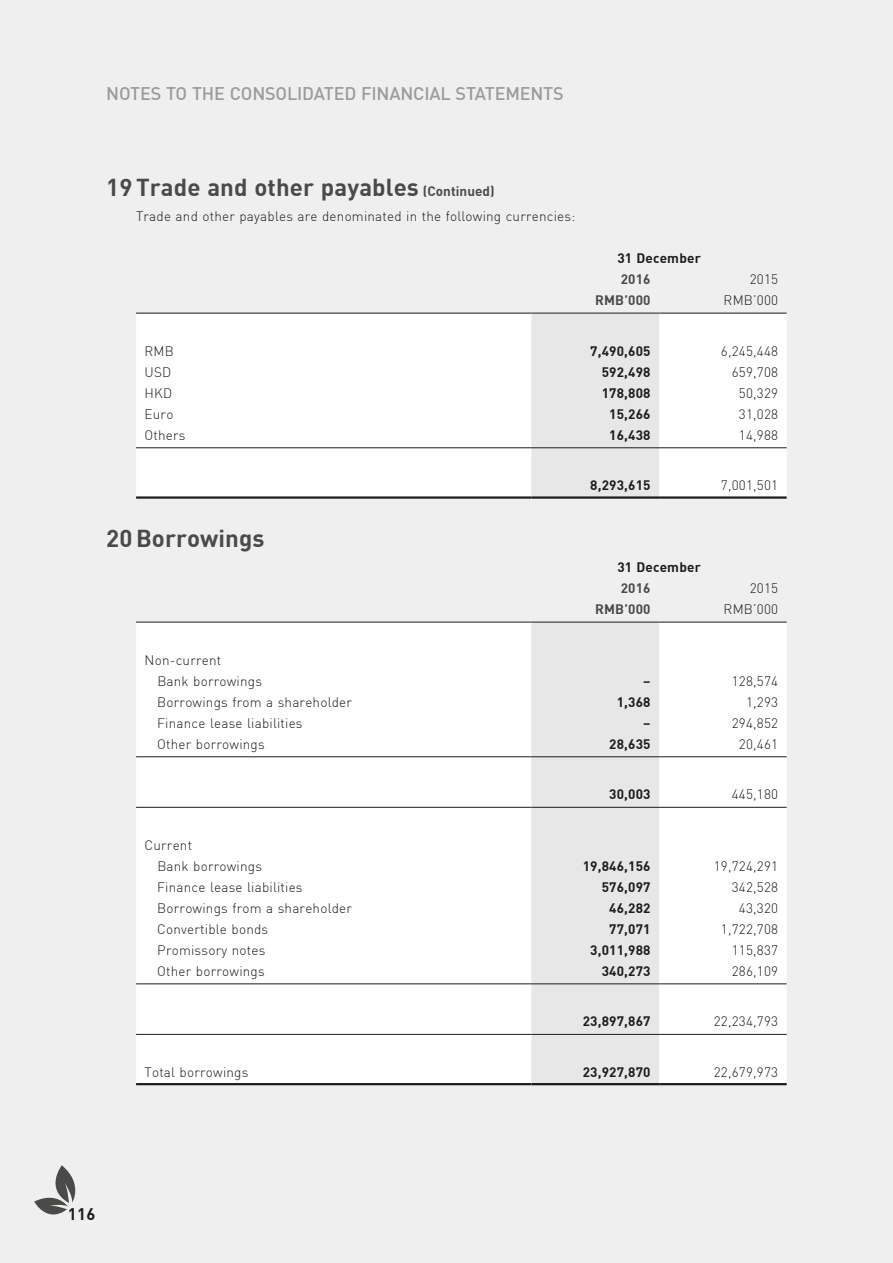
<style>
.page{position:relative;width:893px;height:1263px;background:#efefef}
.page>*{position:absolute;margin:0;border:0;box-sizing:border-box;transform-origin:0 0}
.t1{font:700 24px "DIN";letter-spacing:.005em;color:#4a4a49}
.t2{font:500 18px "DIN";letter-spacing:-.01em;color:#9b9b9a}
.t3{font:700 16.5px "DIN";color:#1c1c1b}
.t4{font:300 13.5px/21px "DIN";letter-spacing:.015em;color:#1c1c1b}
.t5{font:700 13.5px "DIN";letter-spacing:.015em;color:#1c1c1b}
.t6{font:700 13.5px "DIN";letter-spacing:.015em;color:#4a4a49}
.s1{font-size:13.5px}
</style>
<div class="page">
<svg style="left:34px;top:1165px;width:42px;height:50px"></svg>
<div style="left:136px;top:314px;width:651px;height:182px;background:#fff"></div>
<svg style="left:531px;top:314px;width:128px;height:182px"></svg>
<hr style="left:136px;top:313px;width:395px;height:1px;background:#1c1c1b">
<hr style="left:531px;top:313px;width:128px;height:1px;background:#1c1c1b">
<hr style="left:659px;top:313px;width:128px;height:1px;background:#1c1c1b">
<hr style="left:136px;top:447px;width:395px;height:1px;background:#1c1c1b">
<hr style="left:531px;top:447px;width:128px;height:1px;background:#1c1c1b">
<hr style="left:659px;top:447px;width:128px;height:1px;background:#1c1c1b">
<hr style="left:136px;top:496px;width:395px;height:3px;background:#1c1c1b">
<hr style="left:531px;top:496px;width:128px;height:3px;background:#1c1c1b">
<hr style="left:659px;top:496px;width:128px;height:3px;background:#1c1c1b">
<div style="left:136px;top:623px;width:651px;height:460px;background:#fff"></div>
<svg style="left:531px;top:623px;width:128px;height:460px"></svg>
<hr style="left:136px;top:622px;width:395px;height:1px;background:#1c1c1b">
<hr style="left:531px;top:622px;width:128px;height:1px;background:#1c1c1b">
<hr style="left:659px;top:622px;width:128px;height:1px;background:#1c1c1b">
<hr style="left:136px;top:756px;width:395px;height:1px;background:#1c1c1b">
<hr style="left:531px;top:756px;width:128px;height:1px;background:#1c1c1b">
<hr style="left:659px;top:756px;width:128px;height:1px;background:#1c1c1b">
<hr style="left:136px;top:807px;width:395px;height:1px;background:#1c1c1b">
<hr style="left:531px;top:807px;width:128px;height:1px;background:#1c1c1b">
<hr style="left:659px;top:807px;width:128px;height:1px;background:#1c1c1b">
<hr style="left:136px;top:983px;width:395px;height:1px;background:#1c1c1b">
<hr style="left:531px;top:983px;width:128px;height:1px;background:#1c1c1b">
<hr style="left:659px;top:983px;width:128px;height:1px;background:#1c1c1b">
<hr style="left:136px;top:1034px;width:395px;height:1px;background:#1c1c1b">
<hr style="left:531px;top:1034px;width:128px;height:1px;background:#1c1c1b">
<hr style="left:659px;top:1034px;width:128px;height:1px;background:#1c1c1b">
<hr style="left:136px;top:1083px;width:395px;height:2px;background:#1c1c1b">
<hr style="left:531px;top:1083px;width:128px;height:2px;background:#1c1c1b">
<hr style="left:659px;top:1083px;width:128px;height:2px;background:#1c1c1b">
<h2 class="t2" style="left:106px;top:82px;width:459px">NOTES TO THE CONSOLIDATED FINANCIAL STATEMENTS</h2>
<h1 class="t1" style="left:106px;top:171px;width:390px">19 Trade and other payables <span class="s1">(Continued)</span></h1>
<p class="t4" style="left:136px;top:205px;width:441px">Trade and other payables are denominated in the following currencies:</p>
<p class="t5" style="left:617px;top:249px;width:85px">31 December</p>
<p class="t6" style="left:621px;top:270px;width:31px">2016</p>
<p class="t4" style="left:750px;top:268px;width:30px">2015</p>
<p class="t6" style="left:595px;top:291px;width:57px">RMB’000</p>
<p class="t4" style="left:724px;top:289px;width:56px">RMB’000</p>
<p class="t4" style="left:145px;top:340px;width:31px">RMB</p>
<p class="t5" style="left:590px;top:342px;width:62px">7,490,605</p>
<p class="t4" style="left:721px;top:340px;width:59px">6,245,448</p>
<p class="t4" style="left:145px;top:361px;width:28px">USD</p>
<p class="t5" style="left:602px;top:363px;width:50px">592,498</p>
<p class="t4" style="left:732px;top:361px;width:48px">659,708</p>
<p class="t4" style="left:145px;top:382px;width:29px">HKD</p>
<p class="t5" style="left:602px;top:384px;width:50px">178,808</p>
<p class="t4" style="left:739px;top:382px;width:41px">50,329</p>
<p class="t4" style="left:145px;top:403px;width:30px">Euro</p>
<p class="t5" style="left:609px;top:405px;width:43px">15,266</p>
<p class="t4" style="left:739px;top:403px;width:41px">31,028</p>
<p class="t4" style="left:145px;top:424px;width:42px">Others</p>
<p class="t5" style="left:609px;top:426px;width:43px">16,438</p>
<p class="t4" style="left:739px;top:424px;width:41px">14,988</p>
<p class="t5" style="left:590px;top:476px;width:62px">8,293,615</p>
<p class="t4" style="left:721px;top:475px;width:59px">7,001,501</p>
<h1 class="t1" style="left:106px;top:522px;width:160px">20Borrowings</h1>
<p class="t5" style="left:617px;top:558px;width:85px">31 December</p>
<p class="t6" style="left:621px;top:579px;width:31px">2016</p>
<p class="t4" style="left:750px;top:577px;width:30px">2015</p>
<p class="t6" style="left:595px;top:600px;width:57px">RMB’000</p>
<p class="t4" style="left:724px;top:598px;width:56px">RMB’000</p>
<p class="t4" style="left:157px;top:649px;width:106px;text-indent:-13px">Non-current<br>Bank borrowings</p>
<p class="t5" style="left:643px;top:672px;width:9px">–</p>
<p class="t4" style="left:732px;top:670px;width:48px">128,574</p>
<p class="t4" style="left:157px;top:691px;width:196px">Borrowings from a shareholder</p>
<p class="t5" style="left:617px;top:693px;width:35px">1,368</p>
<p class="t4" style="left:746px;top:691px;width:34px">1,293</p>
<p class="t4" style="left:157px;top:712px;width:147px">Finance lease liabilities</p>
<p class="t5" style="left:643px;top:714px;width:9px">–</p>
<p class="t4" style="left:732px;top:712px;width:48px">294,852</p>
<p class="t4" style="left:157px;top:733px;width:109px">Other borrowings</p>
<p class="t5" style="left:609px;top:735px;width:43px">28,635</p>
<p class="t4" style="left:739px;top:733px;width:41px">20,461</p>
<p class="t5" style="left:609px;top:785px;width:43px">30,003</p>
<p class="t4" style="left:732px;top:784px;width:48px">445,180</p>
<p class="t4" style="left:157px;top:834px;width:106px;text-indent:-13px">Current<br>Bank borrowings</p>
<p class="t5" style="left:583px;top:857px;width:69px">19,846,156</p>
<p class="t4" style="left:714px;top:855px;width:66px">19,724,291</p>
<p class="t4" style="left:157px;top:876px;width:147px">Finance lease liabilities</p>
<p class="t5" style="left:602px;top:878px;width:50px">576,097</p>
<p class="t4" style="left:732px;top:876px;width:48px">342,528</p>
<p class="t4" style="left:157px;top:897px;width:196px">Borrowings from a shareholder</p>
<p class="t5" style="left:609px;top:899px;width:43px">46,282</p>
<p class="t4" style="left:739px;top:897px;width:41px">43,320</p>
<p class="t4" style="left:157px;top:918px;width:112px">Convertible bonds</p>
<p class="t5" style="left:609px;top:920px;width:43px">77,071</p>
<p class="t4" style="left:721px;top:918px;width:59px">1,722,708</p>
<p class="t4" style="left:157px;top:939px;width:109px">Promissory notes</p>
<p class="t5" style="left:590px;top:941px;width:62px">3,011,988</p>
<p class="t4" style="left:732px;top:939px;width:48px">115,837</p>
<p class="t4" style="left:157px;top:960px;width:109px">Other borrowings</p>
<p class="t5" style="left:602px;top:962px;width:50px">340,273</p>
<p class="t4" style="left:732px;top:960px;width:48px">286,109</p>
<p class="t5" style="left:583px;top:1012px;width:69px">23,897,867</p>
<p class="t4" style="left:714px;top:1011px;width:66px">22,234,793</p>
<p class="t4" style="left:145px;top:1061px;width:105px">Total borrowings</p>
<p class="t5" style="left:583px;top:1063px;width:69px">23,927,870</p>
<p class="t4" style="left:714px;top:1061px;width:66px">22,679,973</p>
<p class="t3" style="left:68px;top:1203px;width:29px">116</p>
</div>
